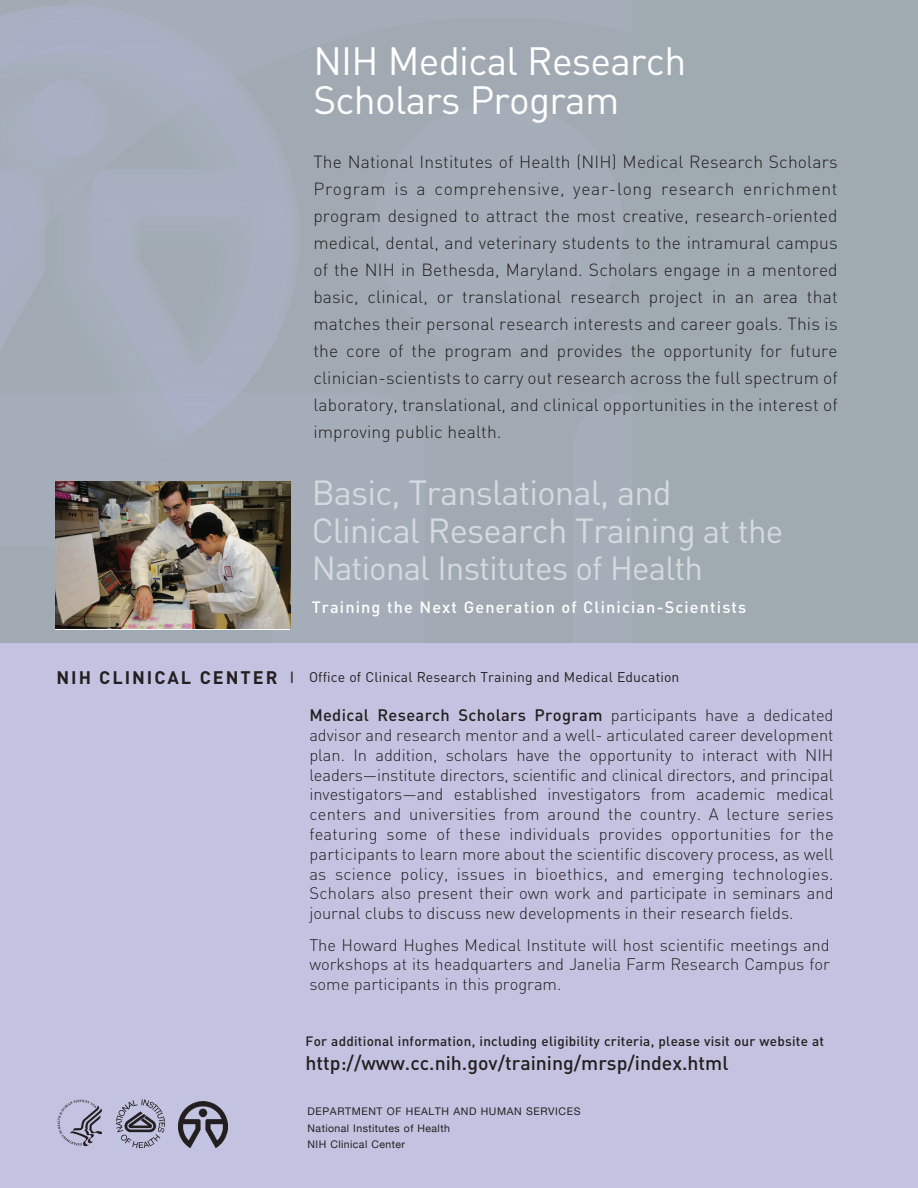
<style>
.page{position:relative;width:918px;height:1188px;background:#fff}
.page>*{position:absolute;margin:0;border:0;box-sizing:border-box;transform-origin:0 0}
.t1{font:39px/39px "DIN";letter-spacing:-.02em;color:#fff}
.t2{font:34.5px/37.5px "DIN";letter-spacing:-.025em;color:#d5dade}
.t3{font:33px "DIN";letter-spacing:-.025em;color:#d5dade}
.t4{font:500 19.5px "DIN";color:#231f20}
.t5{font:300 17.4px/27px "DIN";letter-spacing:.01em;color:#231f20;text-align:justify}
.t6{font:300 16.5px/19.8px "DIN";color:#231f20;text-align:justify}
.t7{font:500 16.35px "DIN";letter-spacing:.07em;color:#fff}
.t8{font:13.95px "DIN";letter-spacing:.01em;color:#231f20}
.t9{font:500 13.5px "DIN";letter-spacing:.02em;color:#231f20}
.t10{font:10.5px/16.5px "Helvetica Neue";letter-spacing:.04em;color:#231f20}
.s1{font-size:33px}
.s2{font-weight:700;font-size:18px}
.s3{font-weight:500;font-size:13.2px}
.s4{font-weight:500}
</style>
<div class="page">
<div style="left:0;top:0;width:918px;height:647px;background:#a0aab1"></div>
<img style="left:0;top:5px;width:296px;height:625px">
<div style="left:0;top:643px;width:918px;height:545px;background:#c3c3e1"></div>
<img style="left:56px;top:482px;width:234px;height:147px">
<img style="left:57px;top:1099px;width:45px;height:48px">
<img style="left:116px;top:1100px;width:48px;height:47px">
<img style="left:179px;top:1101px;width:48px;height:46px">
<h1 class="t1" style="left:313px;top:41px;width:374px">NIH Medical Research<br>Scholars Program</h1>
<p class="t5" style="left:313px;top:148px;width:526px">The National Institutes of Health (NIH) Medical Research Scholars Program is a comprehensive, year-long research enrichment program designed to attract the most creative, research-oriented medical, dental, and veterinary students to the intramural campus of the NIH in Bethesda, Maryland. Scholars engage in a mentored basic, clinical, or translational research project in an area that matches their personal research interests and career goals. This is the core of the program and provides the opportunity for future clinician-scientists to carry out research across the full spectrum of laboratory, translational, and clinical opportunities in the interest of improving public health.</p>
<h2 class="t2" style="left:312px;top:474px;width:473px">Basic, Translational, and<br>Clinical Research Training <span class="s1">at the</span></h2>
<h3 class="t3" style="left:312px;top:548px;width:393px">National Institutes of Health</h3>
<p class="t7" style="left:312px;top:597px;width:436px">Training the Next Generation of Clinician-Scientists</p>
<p class="t8" style="left:56px;top:669px;width:624px"><span class="s2">NIH CLINICAL CENTER</span> <span class="s3">|</span> Office of Clinical Research Training and Medical Education</p>
<p class="t6" style="left:309px;top:705px;width:526px"><span class="s4">Medical Research Scholars Program</span> participants have a dedicated advisor and research mentor and a well- articulated career development plan. In addition, scholars have the opportunity to interact with NIH leaders—institute directors, scientific and clinical directors, and principal investigators—and established investigators from academic medical centers and universities from around the country. A lecture series featuring some of these individuals provides opportunities for the participants to learn more about the scientific discovery process, as well as science policy, issues in bioethics, and emerging technologies.<br>Scholars also present their own work and participate in seminars and journal clubs to discuss new developments in their research fields.</p>
<p class="t6" style="left:309px;top:935px;width:522px">The Howard Hughes Medical Institute will host scientific meetings and workshops at its headquarters and Janelia Farm Research Campus for some participants in this program.</p>
<p class="t9" style="left:306px;top:1032px;width:520px">For additional information, including eligibility criteria, please visit our website at</p>
<p class="t4" style="left:306px;top:1050px;width:424px">http://www.cc.nih.gov/training/mrsp/index.html</p>
<p class="t10" style="left:308px;top:1103px;width:274px">DEPARTMENT OF HEALTH AND HUMAN SERVICES<br>National Institutes of Health<br>NIH Clinical Center</p>
</div>
